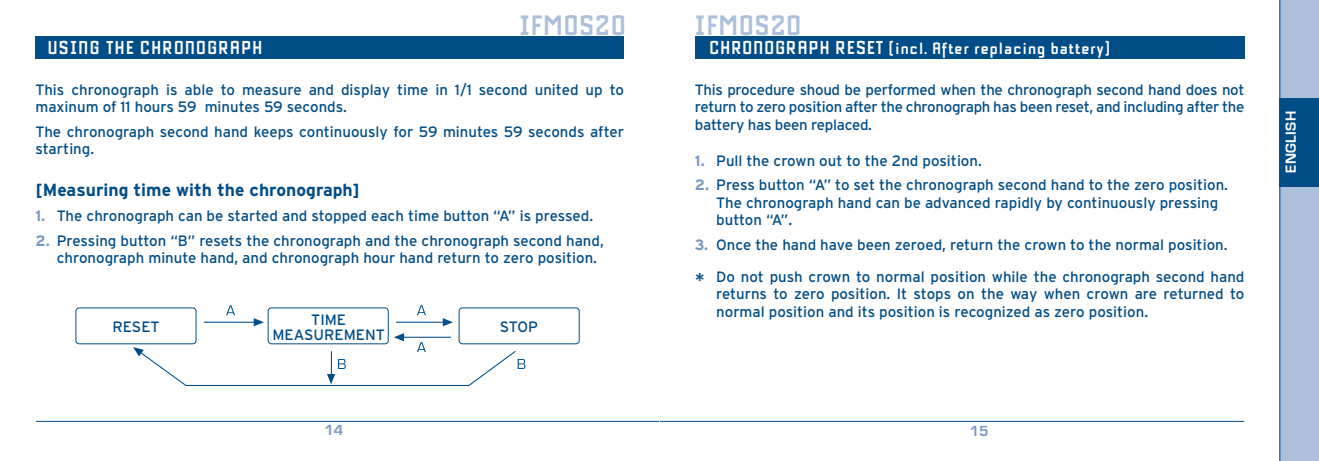
<style>
.page{position:relative;width:1319px;height:461px;background:#fff}
.page>*{position:absolute;margin:0;border:0;box-sizing:border-box;transform-origin:0 0}
.t1{font:700 30px "Drukpa";letter-spacing:.04em;color:#adc0da}
.t2{font:700 20px "Drukpa";letter-spacing:.07em;color:#fff}
.t3{font:700 17.5px "Drukpa";letter-spacing:.06em;color:#fff}
.t4{font:700 17.5px "Interstate";color:#004d87}
.t5{font:15px/17.5px "Interstate";color:#004d87}
.t6{font:700 15px "Eurostile";letter-spacing:.025em;color:#fff}
.t7{font:700 15px "Eurostile";color:#7897c1}
.s1{font-weight:700;color:#7897c1}
.s2{font-size:20px}
</style>
<div class="page">
<svg style="left:75px;top:305px;width:505px;height:81px"></svg>
<hr style="left:358px;top:421px;width:301px;height:1px;background:#004d87">
<hr style="left:36px;top:421px;width:322px;height:1px;background:#004d87">
<div style="left:35px;top:36px;width:589px;height:22px;background:#004d87"></div>
<div style="left:694px;top:36px;width:550px;height:22px;background:#004d87"></div>
<hr style="left:659px;top:421px;width:282px;height:1px;background:#004d87">
<hr style="left:941px;top:421px;width:302px;height:1px;background:#004d87">
<div style="left:1278px;top:0;width:40px;height:461px;background:#adc0da"></div>
<div style="left:1278px;top:98px;width:40px;height:88px;background:#004d87"></div>
<hr style="left:1279px;top:0;width:1px;height:461px;background:#004d87">
<h1 class="t1" style="left:519px;top:9px;width:108px">IFM0S20</h1>
<h1 class="t1" style="left:694px;top:9px;width:108px">IFM0S20</h1>
<h2 class="t2" style="left:48px;top:37px;width:216px">USING THE CHRONOGRAPH</h2>
<p class="t5" style="left:35px;top:81px;width:590px">This chronograph is able to measure and display time in 1/1 second united up to maxinum of 11 hours 59 minutes 59 seconds.</p>
<p class="t5" style="left:35px;top:123px;width:590px">The chronograph second hand keeps continuously for 59 minutes 59 seconds after starting.</p>
<p class="t4" style="left:35px;top:180px;width:326px">[Measuring time with the chronograph]</p>
<p class="t5" style="left:35px;top:207px;width:559px"><span class="s1">1.</span> The chronograph can be started and stopped each time button “A” is pressed.</p>
<p class="t5" style="left:57px;top:231px;width:548px;text-indent:-21px"><span class="s1">2.</span> Pressing button “B” resets the chronograph and the chronograph second hand, chronograph minute hand, and chronograph hour hand return to zero position.</p>
<p class="t5" style="left:272px;top:312px;width:114px;line-height:15px;text-align:center">TIME<br>MEASUREMENT</p>
<p class="t5" style="left:112px;top:317px;width:49px">RESET</p>
<p class="t5" style="left:499px;top:317px;width:40px">STOP</p>
<p class="t3" style="left:709px;top:39px;width:402px"><span class="s2">CHRONOGRAPH RESET</span> (incl. After replacing battery)</p>
<p class="t5" style="left:694px;top:81px;width:551px;text-align:justify">This procedure shoud be performed when the chronograph second hand does not return to zero position after the chronograph has been reset, and including after the battery has been replaced.</p>
<p class="t5" style="left:694px;top:151px;width:288px"><span class="s1">1.</span> Pull the crown out to the 2nd position.</p>
<p class="t5" style="left:716px;top:176px;width:513px;text-indent:-21px"><span class="s1">2.</span> Press button “A” to set the chronograph second hand to the zero position.<br>The chronograph hand can be advanced rapidly by continuously pressing button “A”.</p>
<p class="t5" style="left:694px;top:228px;width:551px;line-height:31.8px"><span class="s1">3.</span> Once the hand have been zeroed, return the crown to the normal position.<br><span class="s2">*</span> Do not push crown to normal position while the chronograph second hand</p>
<p class="t5" style="left:716px;top:285px;width:529px">returns to zero position. It stops on the way when crown are returned to normal position and its position is recognized as zero position.</p>
<p class="t7" style="left:324px;top:422px;width:20px">14</p>
<p class="t7" style="left:969px;top:422px;width:20px">15</p>
<p class="t6" style="left:1282px;top:173px;width:63px;rotate:-90deg">ENGLISH</p>
</div>
